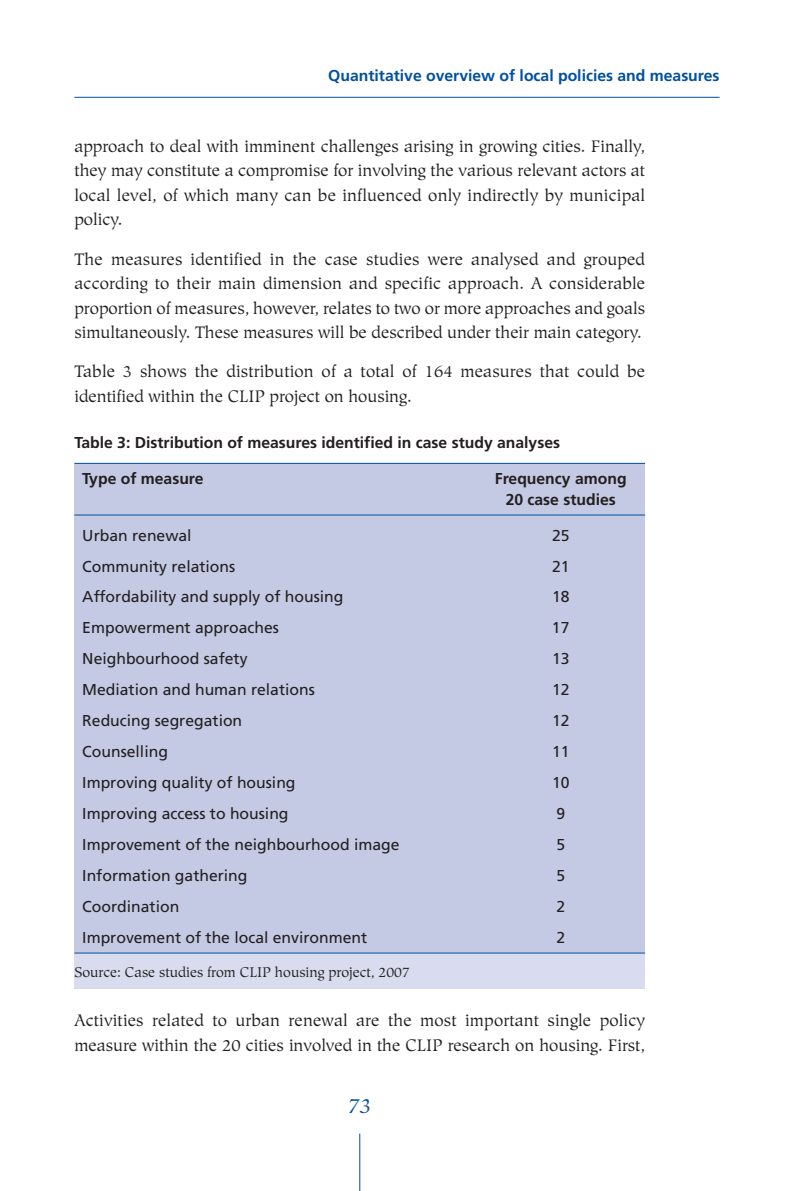
<style>
.page{position:relative;width:794px;height:1191px;background:#fff}
.page>*{position:absolute;margin:0;border:0;box-sizing:border-box;transform-origin:0 0}
.t1{font:italic 21px "Hiroshige";color:#00509e}
.t2{font:16.62px/24.5px "Hiroshige";letter-spacing:.01em;color:#231f20;text-align:justify}
.t3{font:15.75px "Frutiger";color:#231f20}
.t4{font:700 15.75px/21px "Frutiger";color:#231f20;text-align:center}
.t5{font:700 15.75px "Frutiger";color:#00509e}
.t6{font:14px "Hiroshige";color:#231f20}
</style>
<div class="page">
<div style="left:74px;top:464px;width:571px;height:489px;background:#c4cae4"></div>
<div style="left:74px;top:953px;width:571px;height:35px;background:#d8dcee"></div>
<hr style="left:74px;top:463px;width:571px;height:1px;background:#00509e">
<hr style="left:74px;top:514px;width:571px;height:1px;background:#00509e">
<hr style="left:74px;top:952px;width:571px;height:1px;background:#00509e">
<hr style="left:359px;top:1133px;width:1px;height:58px;background:#00509e">
<hr style="left:74px;top:97px;width:645px;height:1px;background:#00509e">
<p class="t5" style="left:328px;top:69px;width:393px">Quantitative overview of local policies and measures</p>
<p class="t2" style="left:74px;top:135px;width:572px">approach to deal with imminent challenges arising in growing cities. Finally, they may constitute a compromise for involving the various relevant actors at local level, of which many can be influenced only indirectly by municipal policy.</p>
<p class="t2" style="left:74px;top:248px;width:572px">The measures identified in the case studies were analysed and grouped according to their main dimension and specific approach. A considerable proportion of measures, however, relates to two or more approaches and goals simultaneously. These measures will be described under their main category.</p>
<p class="t2" style="left:74px;top:361px;width:572px">Table 3 shows the distribution of a total of 164 measures that could be identified within the CLIP project on housing.</p>
<p class="t4" style="left:74px;top:433px;width:487px">Table 3: Distribution of measures identified in case study analyses</p>
<p class="t4" style="left:82px;top:469px;width:123px">Type of measure</p>
<p class="t4" style="left:495px;top:469px;width:133px">Frequency among<br>20 case studies</p>
<p class="t3" style="left:82px;top:529px;width:111px">Urban renewal</p>
<p class="t3" style="left:552px;top:529px;width:19px">25</p>
<p class="t3" style="left:82px;top:559px;width:154px">Community relations</p>
<p class="t3" style="left:552px;top:559px;width:19px">21</p>
<p class="t3" style="left:82px;top:590px;width:262px">Affordability and supply of housing</p>
<p class="t3" style="left:552px;top:590px;width:19px">18</p>
<p class="t3" style="left:82px;top:621px;width:198px">Empowerment approaches</p>
<p class="t3" style="left:552px;top:621px;width:19px">17</p>
<p class="t3" style="left:82px;top:652px;width:167px">Neighbourhood safety</p>
<p class="t3" style="left:552px;top:652px;width:19px">13</p>
<p class="t3" style="left:82px;top:683px;width:234px">Mediation and human relations</p>
<p class="t3" style="left:552px;top:683px;width:19px">12</p>
<p class="t3" style="left:82px;top:714px;width:161px">Reducing segregation</p>
<p class="t3" style="left:552px;top:714px;width:19px">12</p>
<p class="t3" style="left:82px;top:745px;width:87px">Counselling</p>
<p class="t3" style="left:552px;top:745px;width:19px">11</p>
<p class="t3" style="left:82px;top:776px;width:215px">Improving quality of housing</p>
<p class="t3" style="left:552px;top:776px;width:19px">10</p>
<p class="t3" style="left:82px;top:807px;width:208px">Improving access to housing</p>
<p class="t3" style="left:556px;top:807px;width:10px">9</p>
<p class="t3" style="left:82px;top:838px;width:319px">Improvement of the neighbourhood image</p>
<p class="t3" style="left:556px;top:838px;width:10px">5</p>
<p class="t3" style="left:82px;top:869px;width:167px">Information gathering</p>
<p class="t3" style="left:556px;top:869px;width:10px">5</p>
<p class="t3" style="left:82px;top:900px;width:98px">Coordination</p>
<p class="t3" style="left:556px;top:900px;width:10px">2</p>
<p class="t3" style="left:82px;top:931px;width:286px">Improvement of the local environment</p>
<p class="t3" style="left:556px;top:931px;width:10px">2</p>
<p class="t6" style="left:74px;top:966px;width:337px">Source: Case studies from CLIP housing project, 2007</p>
<p class="t2" style="left:74px;top:1009px;width:572px">Activities related to urban renewal are the most important single policy measure within the 20 cities involved in the CLIP research on housing. First,</p>
<p class="t1" style="left:348px;top:1096px;width:25px">73</p>
</div>
